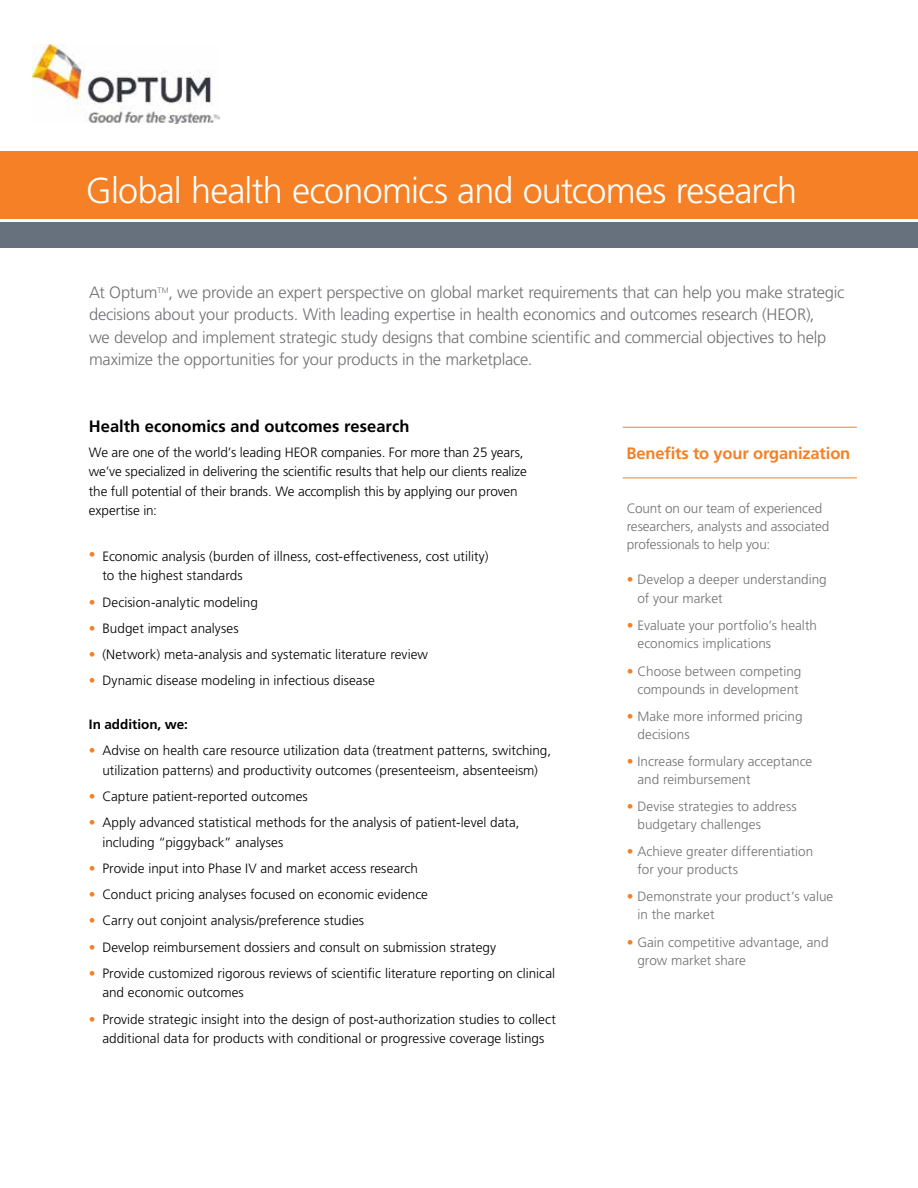
<style>
.page{position:relative;width:918px;height:1188px;background:#fff}
.page>*{position:absolute;margin:0;border:0;box-sizing:border-box;transform-origin:0 0}
.t1{font:300 36px "Frutiger LT Std";letter-spacing:-.025em;color:#fff}
.t2{font:300 16.5px/22.5px "Frutiger LT Std";letter-spacing:-.015em;color:#717074}
.t3{font:700 16.5px "Frutiger LT Std";color:#000}
.t4{font:700 16.5px "Frutiger LT Std";letter-spacing:-.01em;color:#f58025}
.t5{font:300 13.5px/19.5px "Frutiger LT Std";color:#000}
.t6{font:300 13.5px/18px "Frutiger LT Std";color:#717074}
.t7{font:700 13.5px "Frutiger LT Std";color:#000}
.s1{color:#f58025}
</style>
<div class="page">
<div style="left:0;top:151px;width:918px;height:68px;background:#f58025"></div>
<div style="left:0;top:222px;width:918px;height:25px;background:#67717e"></div>
<img style="left:33px;top:45px;width:186px;height:78px">
<hr style="left:623px;top:427px;width:234px;height:1px;background:#f58025">
<hr style="left:623px;top:478px;width:234px;height:1px;background:#f58025">
<h1 class="t1" style="left:86px;top:170px;width:713px">Global health economics and outcomes research</h1>
<p class="t2" style="left:89px;top:281px;width:757px">At Optum<sup>TM</sup>, we provide an expert perspective on global market requirements that can help you make strategic decisions about your products. With leading expertise in health economics and outcomes research (HEOR),<br>we develop and implement strategic study designs that combine scientific and commercial objectives to help maximize the opportunities for your products in the marketplace.</p>
<p class="t3" style="left:89px;top:417px;width:322px">Health economics and outcomes research</p>
<p class="t5" style="left:89px;top:442px;width:439px">We are one of the world’s leading HEOR companies. For more than 25 years, we’ve specialized in delivering the scientific results that help our clients realize the full potential of their brands. We accomplish this by applying our proven expertise in:</p>
<p class="t5" style="left:102px;top:547px;width:388px;text-indent:-14px"><span class="s1">•</span> Economic analysis (burden of illness, cost-effectiveness, cost utility) to the highest standards</p>
<p class="t5" style="left:89px;top:592px;width:170px"><span class="s1">•</span> Decision-analytic modeling</p>
<p class="t5" style="left:89px;top:619px;width:151px"><span class="s1">•</span> Budget impact analyses</p>
<p class="t5" style="left:89px;top:645px;width:341px"><span class="s1">•</span> (Network) meta-analysis and systematic literature review</p>
<p class="t5" style="left:89px;top:671px;width:287px"><span class="s1">•</span> Dynamic disease modeling in infectious disease</p>
<p class="t7" style="left:89px;top:716px;width:101px">In addition, we:</p>
<p class="t5" style="left:89px;top:741px;width:464px;text-align:center"><span class="s1">•</span> Advise on health care resource utilization data (treatment patterns, switching, utilization patterns) and productivity outcomes (presenteeism, absenteeism)</p>
<p class="t5" style="left:89px;top:787px;width:220px"><span class="s1">•</span> Capture patient-reported outcomes</p>
<p class="t5" style="left:102px;top:813px;width:419px;text-indent:-14px"><span class="s1">•</span> Apply advanced statistical methods for the analysis of patient-level data, including “piggyback” analyses</p>
<p class="t5" style="left:89px;top:859px;width:331px"><span class="s1">•</span> Provide input into Phase IV and market access research</p>
<p class="t5" style="left:89px;top:885px;width:341px"><span class="s1">•</span> Conduct pricing analyses focused on economic evidence</p>
<p class="t5" style="left:89px;top:911px;width:277px"><span class="s1">•</span> Carry out conjoint analysis/preference studies</p>
<p class="t5" style="left:89px;top:937px;width:409px"><span class="s1">•</span> Develop reimbursement dossiers and consult on submission strategy</p>
<p class="t5" style="left:102px;top:964px;width:454px;text-indent:-14px"><span class="s1">•</span> Provide customized rigorous reviews of scientific literature reporting on clinical and economic outcomes</p>
<p class="t5" style="left:89px;top:1009px;width:469px;text-align:center"><span class="s1">•</span> Provide strategic insight into the design of post-authorization studies to collect additional data for products with conditional or progressive coverage listings</p>
<p class="t4" style="left:627px;top:443px;width:225px">Benefits to your organization</p>
<p class="t6" style="left:627px;top:500px;width:204px">Count on our team of experienced researchers, analysts and associated professionals to help you:</p>
<p class="t6" style="left:637px;top:570px;width:191px;line-height:19.5px;text-indent:-11px"><span class="s1">•</span> Develop a deeper understanding of your market</p>
<p class="t6" style="left:637px;top:617px;width:181px;text-indent:-11px"><span class="s1">•</span> Evaluate your portfolio’s health economics implications</p>
<p class="t6" style="left:627px;top:662px;width:176px;text-align:right"><span class="s1">•</span> Choose between competing compounds in development</p>
<p class="t6" style="left:637px;top:707px;width:167px;text-indent:-11px"><span class="s1">•</span> Make more informed pricing decisions</p>
<p class="t6" style="left:637px;top:752px;width:176px;text-indent:-11px"><span class="s1">•</span> Increase formulary acceptance and reimbursement</p>
<p class="t6" style="left:637px;top:798px;width:161px;text-indent:-11px"><span class="s1">•</span> Devise strategies to address budgetary challenges</p>
<p class="t6" style="left:637px;top:843px;width:177px;text-indent:-11px"><span class="s1">•</span> Achieve greater differentiation for your products</p>
<p class="t6" style="left:637px;top:888px;width:197px;text-indent:-11px"><span class="s1">•</span> Demonstrate your product’s value in the market</p>
<p class="t6" style="left:637px;top:933px;width:193px;text-indent:-11px"><span class="s1">•</span> Gain competitive advantage, and grow market share</p>
</div>
